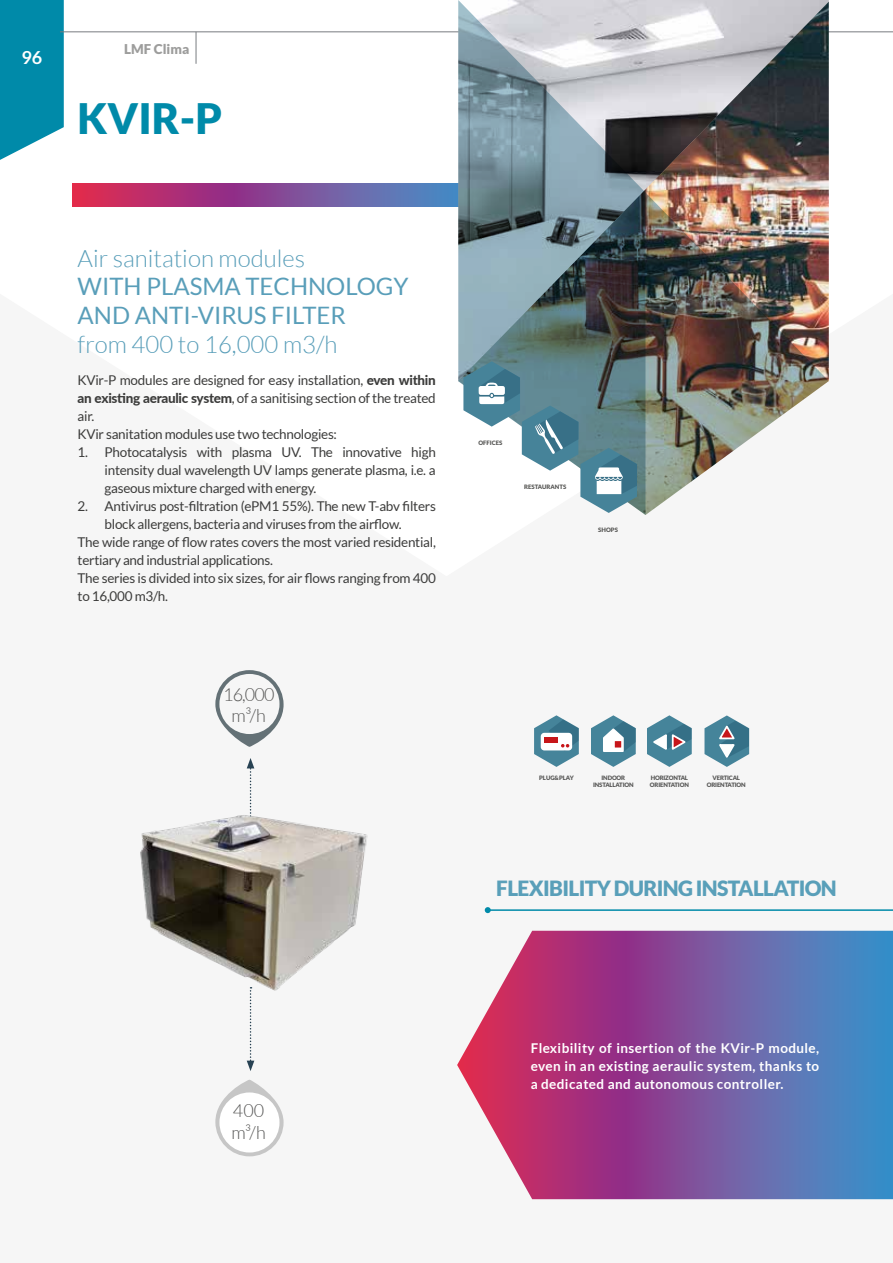
<style>
.page{position:relative;width:893px;height:1263px;background:#fff}
.page>*{position:absolute;margin:0;border:0;box-sizing:border-box;transform-origin:0 0}
.t1{font:900 42px "Lato";color:#008aa9}
.t2{font:300 24px "Lato";color:#599eb9}
.t3{font:24px/28.8px "Lato";color:#599eb9}
.t4{font:900 21px "Lato";letter-spacing:-.03em;color:#599fb9}
.t5{font:300 18px/21.6px "Lato";letter-spacing:-.03em;color:#575756;text-align:center}
.t6{font:700 18px "Lato";color:#fff}
.t7{font:13.5px/18px "Lato";letter-spacing:-.02em;color:#3c3c3b}
.t8{font:700 13.5px/18px "Lato";letter-spacing:.03em;color:#fff;text-align:justify}
.t9{font:900 13.5px "Lato";color:#9d9d9c}
.t10{font:900 6px/7.2px "Lato";letter-spacing:-.025em;color:#575756;text-align:center}
.t11{font:900 6px "Lato";color:#585856}
.t12{font:900 6px "Lato";color:#575756}
.s1{font-weight:800}
</style>
<div class="page">
<div style="left:0;top:294px;width:893px;height:969px;background:#f6f6f6"></div>
<svg style="left:0;top:0;width:64px;height:160px;background:#1995b1"></svg>
<hr style="left:60px;top:31px;width:833px;height:1px;background:#787c80">
<hr style="left:196px;top:32px;width:1px;height:32px;background:#787c80">
<svg style="left:73px;top:184px;width:385px;height:22px;background:#8d4c8f"></svg>
<svg style="left:457px;top:931px;width:436px;height:268px;background:#8962a1"></svg>
<img style="left:458px;top:0;width:371px;height:515px">
<svg style="left:215px;top:670px;width:69px;height:77px"></svg>
<svg style="left:215px;top:1080px;width:69px;height:76px"></svg>
<svg style="left:247px;top:991px;width:7px;height:80px"></svg>
<svg style="left:247px;top:758px;width:7px;height:43px"></svg>
<img style="left:140px;top:801px;width:228px;height:190px">
<hr style="left:488px;top:909px;width:405px;height:2px;background:#008aa9">
<svg style="left:485px;top:907px;width:6px;height:6px"></svg>
<svg style="left:534px;top:715px;width:45px;height:52px"></svg>
<svg style="left:591px;top:715px;width:45px;height:52px"></svg>
<svg style="left:647px;top:715px;width:45px;height:52px"></svg>
<svg style="left:704px;top:715px;width:45px;height:52px"></svg>
<svg style="left:463px;top:361px;width:174px;height:152px"></svg>
<h3 class="t6" style="left:21px;top:47px;width:22px">96</h3>
<p class="t9" style="left:124px;top:41px;width:67px">LMF Clima</p>
<h1 class="t1" style="left:78px;top:94px;width:146px">KVIR-P</h1>
<h2 class="t2" style="left:78px;top:245px;width:229px">Air sanitation modules</h2>
<h2 class="t3" style="left:78px;top:272px;width:333px">WITH PLASMA TECHNOLOGY<br>AND ANTI-VIRUS FILTER</h2>
<h2 class="t2" style="left:78px;top:331px;width:261px">from 400 to 16,000 m3/h</h2>
<p class="t7" style="left:78px;top:371px;width:360px">KVir-P modules are designed for easy installation, <span class="s1">even within an existing aeraulic system</span>, of a sanitising section of the treated air.<br>KVir sanitation modules use two technologies:</p>
<p class="t7" style="left:105px;top:443px;width:333px;text-align:justify;text-indent:-27px">1. Photocatalysis with plasma UV. The innovative high intensity dual wavelength UV lamps generate plasma, i.e. a gaseous mixture charged with energy.</p>
<p class="t7" style="left:78px;top:497px;width:360px">2. Antivirus post-filtration (ePM1 55%). The new T-abv filters</p>
<p class="t7" style="left:105px;top:515px;width:299px">block allergens, bacteria and viruses from the airflow.</p>
<p class="t7" style="left:78px;top:533px;width:360px">The wide range of flow rates covers the most varied residential,</p>
<p class="t7" style="left:78px;top:551px;width:197px">tertiary and industrial applications.</p>
<p class="t7" style="left:78px;top:569px;width:360px">The series is divided into six sizes, for air flows ranging from 400</p>
<p class="t7" style="left:78px;top:587px;width:92px">to 16,000 m3/h.</p>
<h3 class="t5" style="left:223px;top:684px;width:53px">16,000 m³/h</h3>
<p class="t11" style="left:478px;top:439px;width:25px">OFFICES</p>
<p class="t11" style="left:524px;top:483px;width:44px">RESTAURANTS</p>
<p class="t11" style="left:598px;top:526px;width:21px">SHOPS</p>
<p class="t12" style="left:539px;top:774px;width:36px">PLUG&amp;PLAY</p>
<p class="t10" style="left:593px;top:774px;width:42px">INDOOR<br>INSTALLATION</p>
<p class="t10" style="left:650px;top:774px;width:41px;text-align:left">HORIZONTAL<br>ORIENTATION</p>
<p class="t10" style="left:707px;top:774px;width:41px">VERTICAL<br>ORIENTATION</p>
<h3 class="t4" style="left:496px;top:876px;width:342px">FLEXIBILITY DURING INSTALLATION</h3>
<h3 class="t5" style="left:231px;top:1100px;width:36px;text-align:left">400 m³/h</h3>
<p class="t8" style="left:531px;top:1038px;width:290px">Flexibility of insertion of the KVir-P module, even in an existing aeraulic system, thanks to a dedicated and autonomous controller.</p>
</div>
